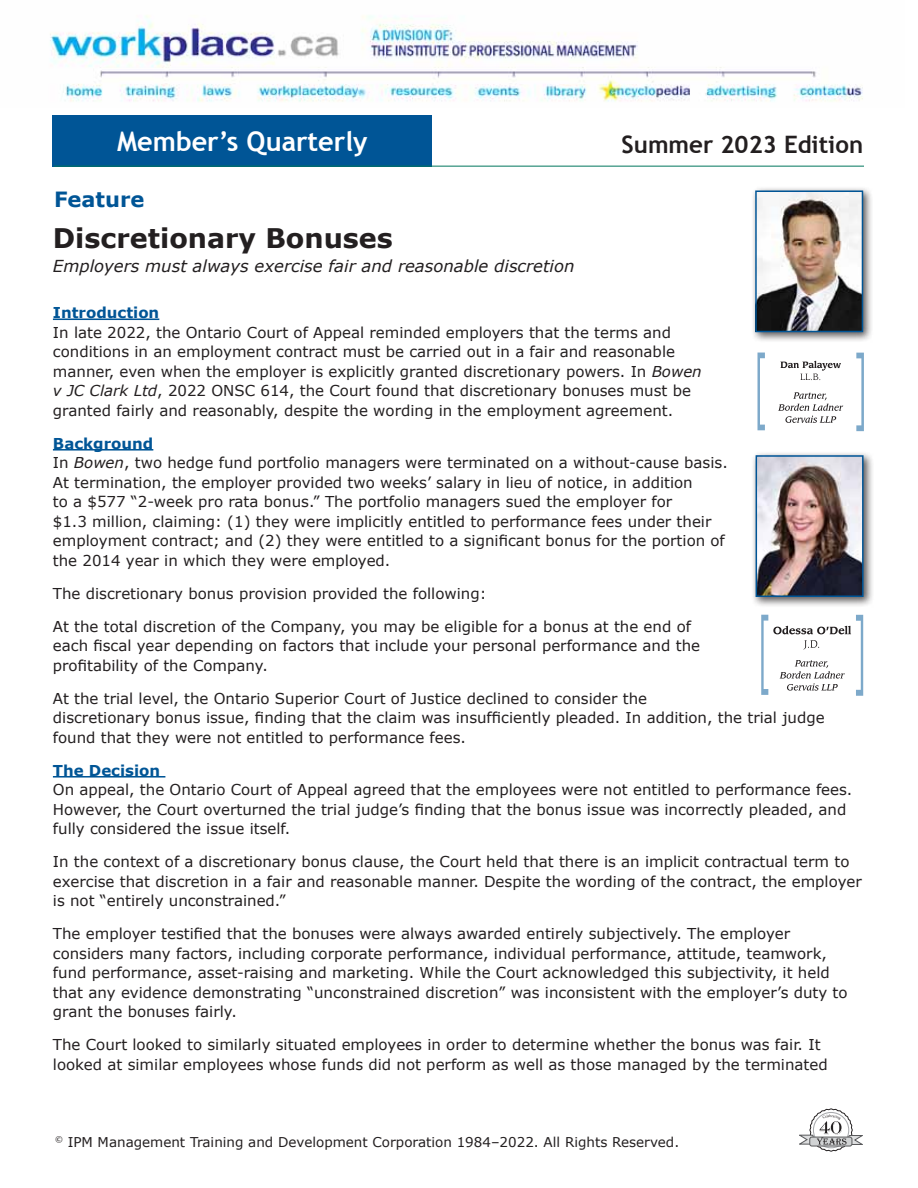
<style>
.page{position:relative;width:918px;height:1188px;background:#fff}
.page>*{position:absolute;margin:0;border:0;box-sizing:border-box;transform-origin:0 0}
.t1{font:700 27px "Verdana";color:#231f20}
.t2{font:700 27px "Trebuchet MS";color:#fff}
.t3{font:700 24px "Trebuchet MS";color:#231f20}
.t4{font:700 21px "Verdana";color:#005596}
.t5{font:italic 16.5px "Verdana";color:#231f20}
.t6{font:15px/19.5px "Verdana";color:#231f20}
.t7{font:700 15px "Verdana";color:#005596}
.t8{font:13.5px "Verdana";color:#231f20}
.s1{font-style:italic}
.s2{font-weight:700;color:#005596}
</style>
<div class="page">
<svg style="left:799px;top:1109px;width:64px;height:42px"></svg>
<img style="left:50px;top:15px;width:813px;height:87px">
<div style="left:53px;top:115px;width:379px;height:51px;background:#005596"></div>
<hr style="left:54px;top:166px;width:810px;height:1px;background:#00765d">
<hr style="left:53px;top:319px;width:106px;height:1px;background:#005596">
<hr style="left:53px;top:449px;width:100px;height:2px;background:#005596">
<hr style="left:53px;top:776px;width:112px;height:2px;background:#005596">
<div style="left:751px;top:451px;width:124px;height:157px;background:#231f20;opacity:.75"></div>
<img style="left:759px;top:458px;width:102px;height:136px">
<div style="left:756px;top:455px;width:108px;height:142px;border:2px solid #005596"></div>
<div style="left:751px;top:186px;width:123px;height:157px;background:#231f20;opacity:.75"></div>
<img style="left:758px;top:193px;width:102px;height:136px">
<div style="left:755px;top:190px;width:108px;height:142px;border:2px solid #005596"></div>
<svg style="left:856px;top:353px;width:8px;height:78px"></svg>
<svg style="left:758px;top:353px;width:7px;height:77px"></svg>
<svg style="left:778px;top:392px;width:65px;height:31px"></svg>
<svg style="left:780px;top:361px;width:61px;height:19px"></svg>
<svg style="left:761px;top:615px;width:102px;height:81px"></svg>
<h1 class="t2" style="left:117px;top:124px;width:252px">Member’s Quarterly</h1>
<h2 class="t3" style="left:622px;top:129px;width:243px">Summer 2023 Edition</h2>
<h3 class="t4" style="left:54px;top:186px;width:92px">Feature</h3>
<h1 class="t1" style="left:53px;top:221px;width:341px">Discretionary Bonuses</h1>
<p class="t5" style="left:53px;top:256px;width:523px">Employers must always exercise fair and reasonable discretion</p>
<p class="t7" style="left:53px;top:303px;width:108px">Introduction</p>
<p class="t6" style="left:53px;top:322px;width:650px">In late 2022, the Ontario Court of Appeal reminded employers that the terms and conditions in an employment contract must be carried out in a fair and reasonable manner, even when the employer is explicitly granted discretionary powers. In <span class="s1">Bowen v JC Clark Ltd</span>, 2022 ONSC 614, the Court found that discretionary bonuses must be granted fairly and reasonably, despite the wording in the employment agreement.</p>
<p class="t6" style="left:53px;top:433px;width:676px"><span class="s2">Background<br></span>In <span class="s1">Bowen</span>, two hedge fund portfolio managers were terminated on a without-cause basis.<br>At termination, the employer provided two weeks’ salary in lieu of notice, in addition<br>to a $577 “2-week pro rata bonus.” The portfolio managers sued the employer for<br>$1.3 million, claiming: (1) they were implicitly entitled to performance fees under their employment contract; and (2) they were entitled to a significant bonus for the portion of the 2014 year in which they were employed.</p>
<p class="t6" style="left:53px;top:583px;width:435px">The discretionary bonus provision provided the following:</p>
<p class="t6" style="left:53px;top:616px;width:649px">At the total discretion of the Company, you may be eligible for a bonus at the end of each fiscal year depending on factors that include your personal performance and the profitability of the Company.</p>
<p class="t6" style="left:53px;top:688px;width:773px">At the trial level, the Ontario Superior Court of Justice declined to consider the<br>discretionary bonus issue, finding that the claim was insufficiently pleaded. In addition, the trial judge found that they were not entitled to performance fees.</p>
<p class="t7" style="left:53px;top:761px;width:109px">The Decision</p>
<p class="t6" style="left:53px;top:780px;width:801px">On appeal, the Ontario Court of Appeal agreed that the employees were not entitled to performance fees.<br>However, the Court overturned the trial judge’s finding that the bonus issue was incorrectly pleaded, and fully considered the issue itself.</p>
<p class="t6" style="left:53px;top:852px;width:810px">In the context of a discretionary bonus clause, the Court held that there is an implicit contractual term to exercise that discretion in a fair and reasonable manner. Despite the wording of the contract, the employer is not “entirely unconstrained.”</p>
<p class="t6" style="left:53px;top:924px;width:796px">The employer testified that the bonuses were always awarded entirely subjectively. The employer considers many factors, including corporate performance, individual performance, attitude, teamwork, fund performance, asset-raising and marketing. While the Court acknowledged this subjectivity, it held that any evidence demonstrating “unconstrained discretion” was inconsistent with the employer’s duty to grant the bonuses fairly.</p>
<p class="t6" style="left:53px;top:1035px;width:776px">The Court looked to similarly situated employees in order to determine whether the bonus was fair. It looked at similar employees whose funds did not perform as well as those managed by the terminated</p>
<p class="t8" style="left:55px;top:1133px;width:626px"><sup>©</sup> IPM Management Training and Development Corporation 1984–2022. All Rights Reserved.</p>
</div>
